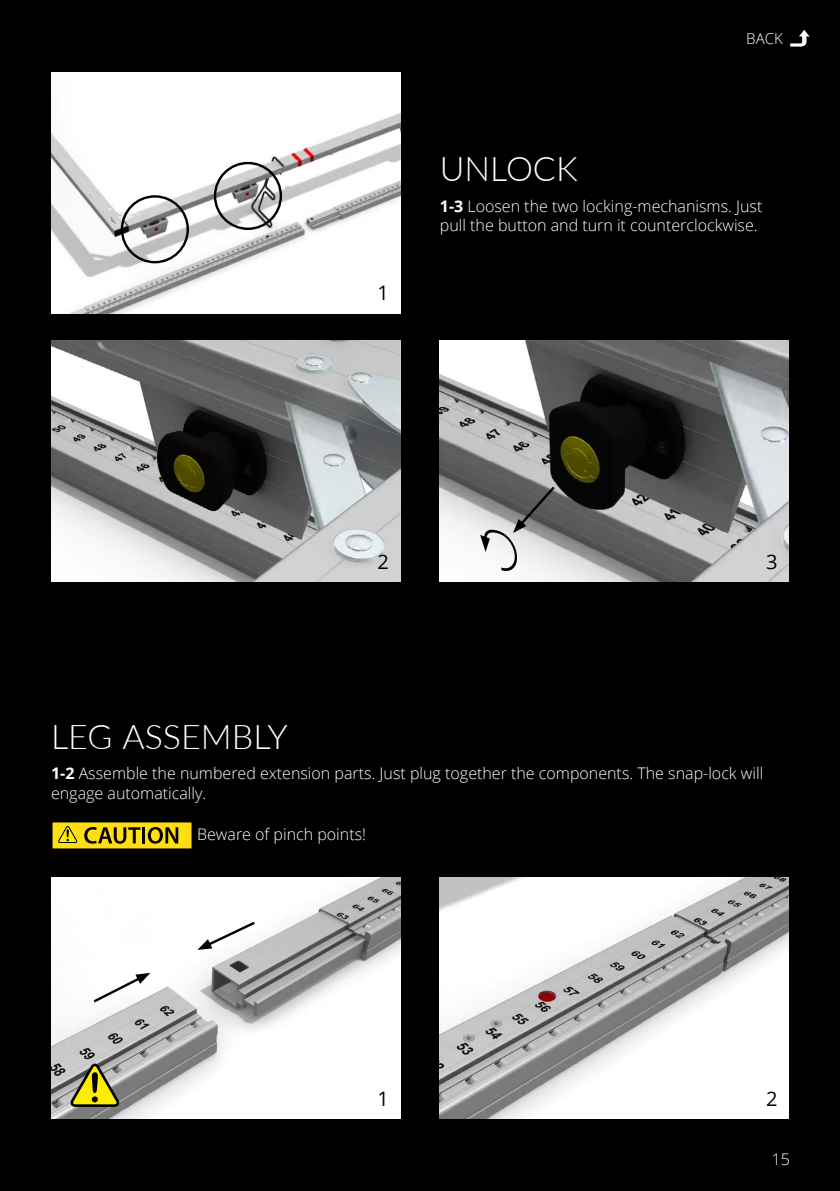
<style>
.page{position:relative;width:840px;height:1191px;background:#fff}
.page>*{position:absolute;margin:0;border:0;box-sizing:border-box;transform-origin:0 0}
.t1{font:300 34px "Lato";color:#fff}
.t2{font:20px "Open Sans";color:#000}
.t3{font:300 16px/19.2px "Open Sans";color:#fff}
.t4{font:300 15px "Open Sans";color:#fff}
.s1{font-weight:700}
</style>
<div class="page">
<div style="left:0;top:0;width:839px;height:1191px;background:#000"></div>
<img style="left:51px;top:341px;width:349px;height:240px">
<img style="left:439px;top:878px;width:349px;height:241px">
<img style="left:51px;top:72px;width:349px;height:241px">
<div style="left:214px;top:162px;width:68px;height:68px;border:2px solid #000;border-radius:50%"></div>
<div style="left:121px;top:195px;width:68px;height:68px;border:2px solid #000;border-radius:50%"></div>
<img style="left:51px;top:878px;width:349px;height:241px">
<svg style="left:91px;top:972px;width:59px;height:32px"></svg>
<svg style="left:197px;top:919px;width:60px;height:31px"></svg>
<svg style="left:70px;top:1063px;width:49px;height:44px;background:#a19a44"></svg>
<img style="left:439px;top:341px;width:349px;height:240px">
<svg style="left:480px;top:484px;width:77px;height:94px"></svg>
<img style="left:787px;top:28px;width:24px;height:20px">
<svg style="left:51px;top:821px;width:142px;height:29px;background:#b29c0b"></svg>
<p class="t4" style="left:745px;top:28px;width:38px">BACK</p>
<p class="t2" style="left:377px;top:279px;width:13px">1</p>
<h1 class="t1" style="left:439px;top:145px;width:139px">UNLOCK</h1>
<p class="t3" style="left:439px;top:196px;width:324px"><span class="s1">1-3</span> Loosen the two locking-mechanisms. Just pull the button and turn it counterclockwise.</p>
<p class="t2" style="left:377px;top:547px;width:13px">2</p>
<p class="t2" style="left:765px;top:547px;width:13px">3</p>
<h1 class="t1" style="left:51px;top:713px;width:238px">LEG ASSEMBLY</h1>
<p class="t3" style="left:51px;top:763px;width:713px"><span class="s1">1-2</span> Assemble the numbered extension parts. Just plug together the components. The snap-lock will engage automatically.</p>
<p class="t3" style="left:197px;top:824px;width:170px">Beware of pinch points!</p>
<p class="t2" style="left:377px;top:1085px;width:13px">1</p>
<p class="t2" style="left:765px;top:1085px;width:13px">2</p>
<p class="t3" style="left:771px;top:1149px;width:20px">15</p>
</div>
